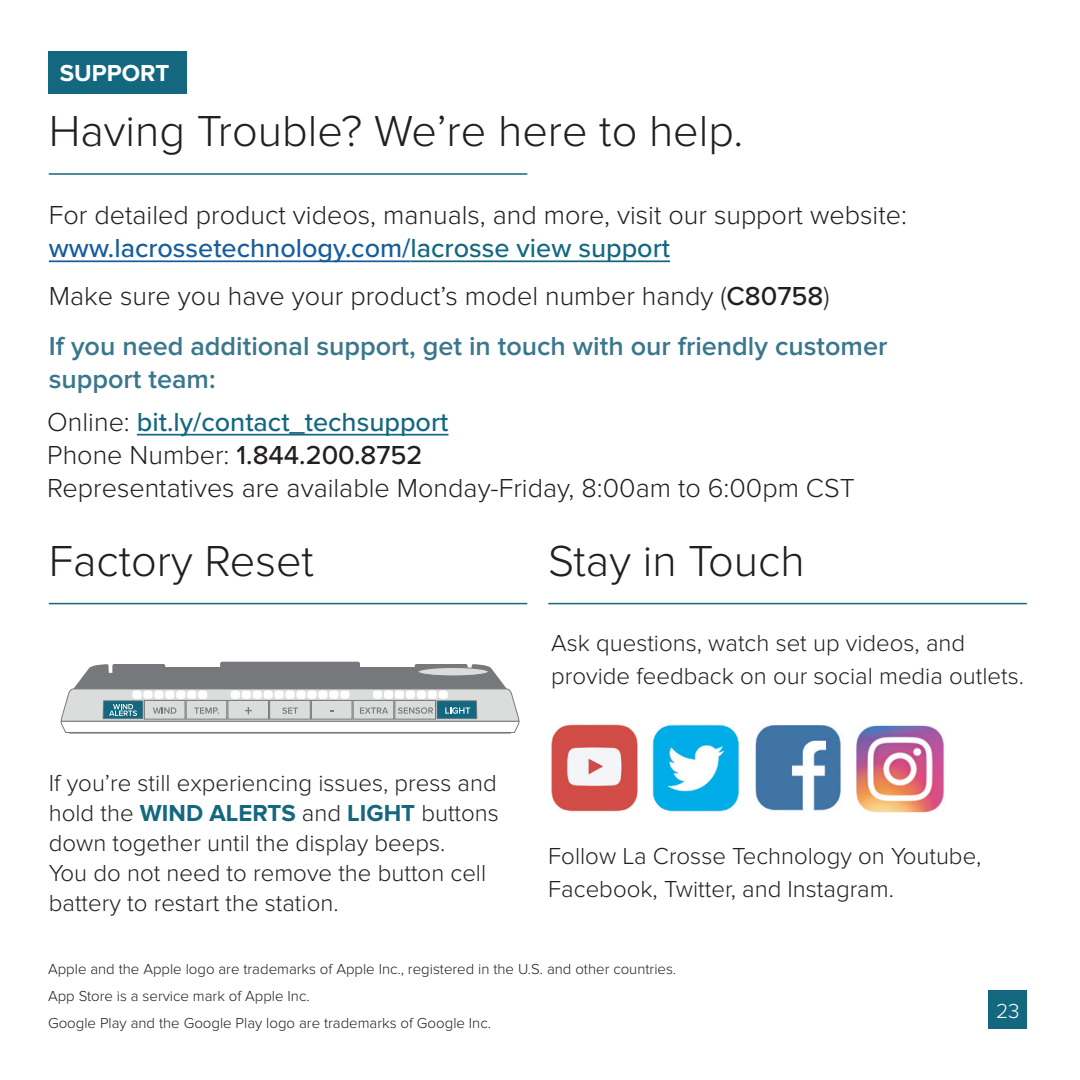
<style>
.page{position:relative;width:1080px;height:1080px;background:#fff}
.page>*{position:absolute;margin:0;border:0;box-sizing:border-box;transform-origin:0 0}
.t1{font:300 45px "Proxima Nova";color:#231f20}
.t2{font:300 27px/33px "Proxima Nova";color:#231f20}
.t3{font:600 27px/33px "Proxima Nova";color:#3a778d}
.t4{font:500 27px "Proxima Nova";color:#13687f}
.t5{font:500 27px "Proxima Nova";color:#231f20}
.t6{font:300 24px/30px "Proxima Nova";color:#231f20}
.t7{font:700 24px "Proxima Nova";color:#fff}
.t8{font:300 21px "Proxima Nova";color:#fff}
.t9{font:300 15px "Proxima Nova";color:#231f20}
.s1{font-weight:500;color:#175d9e}
.s2{font-weight:500;color:#13687f}
.s3{font-weight:500}
.s4{font-weight:300;color:#231f20}
.s5{font-weight:300}
.s6{font-weight:700;color:#13687f}
</style>
<div class="page">
<div style="left:49px;top:51px;width:138px;height:42px;background:#13687f"></div>
<hr style="left:49px;top:173px;width:478px;height:2px;background:#13687f">
<hr style="left:49px;top:260px;width:362px;height:2px;background:#175d9e">
<hr style="left:411px;top:260px;width:259px;height:2px;background:#13687f">
<img style="left:551px;top:724px;width:87px;height:88px">
<img style="left:652px;top:724px;width:87px;height:88px">
<img style="left:755px;top:725px;width:86px;height:86px">
<img style="left:856px;top:725px;width:89px;height:88px">
<hr style="left:49px;top:603px;width:478px;height:1px;background:#13687f">
<hr style="left:548px;top:603px;width:479px;height:1px;background:#13687f">
<svg style="left:61px;top:662px;width:458px;height:72px"></svg>
<hr style="left:137px;top:434px;width:311px;height:2px;background:#13687f">
<div style="left:989px;top:991px;width:38px;height:38px;background:#13687f"></div>
<p class="t7" style="left:60px;top:59px;width:111px">SUPPORT</p>
<p class="t1" style="left:49px;top:105px;width:696px">Having Trouble? We’re here to help.</p>
<p class="t2" style="left:49px;top:199px;width:860px">For detailed product videos, manuals, and more, visit our support website: <span class="s1">www.lacrossetechnology.com/</span><span class="s2">lacrosse view support</span></p>
<p class="t2" style="left:49px;top:280px;width:782px">Make sure you have your product’s model number handy (<span class="s3">C80758</span>)</p>
<p class="t3" style="left:49px;top:330px;width:840px">If you need additional support, get in touch with our friendly customer support team:</p>
<p class="t4" style="left:47px;top:401px;width:403px"><span class="s4">Online:</span> bit.ly/contact_techsupport</p>
<p class="t5" style="left:47px;top:434px;width:377px"><span class="s5">Phone Number:</span> 1.844.200.8752</p>
<p class="t2" style="left:47px;top:471px;width:809px">Representatives are available Monday-Friday, 8:00am to 6:00pm CST</p>
<p class="t1" style="left:49px;top:535px;width:267px">Factory Reset</p>
<p class="t1" style="left:548px;top:535px;width:258px">Stay in Touch</p>
<p class="t6" style="left:49px;top:768px;width:452px">If you’re still experiencing issues, press and hold the <span class="s6">WIND ALERTS</span> and <span class="s6">LIGHT</span> buttons down together until the display beeps.<br>You do not need to remove the button cell battery to restart the station.</p>
<p class="t6" style="left:551px;top:627px;width:474px;line-height:33px">Ask questions, watch set up videos, and provide feedback on our social media outlets.</p>
<p class="t6" style="left:548px;top:840px;width:435px;line-height:33px">Follow La Crosse Technology on Youtube,<br>Facebook, Twitter, and Instagram.</p>
<p class="t9" style="left:48px;top:961px;width:630px">Apple and the Apple logo are trademarks of Apple Inc., registered in the U.S. and other countries.</p>
<p class="t9" style="left:48px;top:988px;width:263px">App Store is a service mark of Apple Inc.</p>
<p class="t9" style="left:48px;top:1015px;width:445px">Google Play and the Google Play logo are trademarks of Google Inc.</p>
<p class="t8" style="left:996px;top:999px;width:25px">23</p>
</div>
